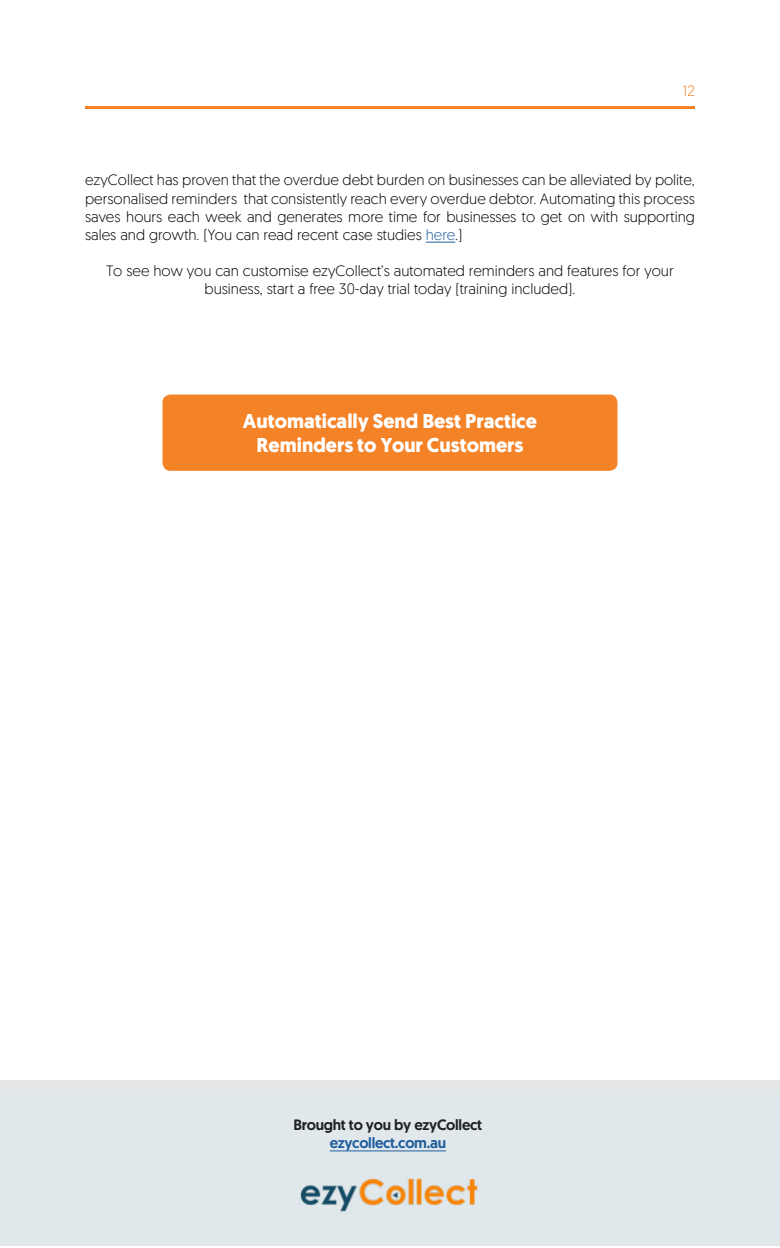
<style>
.page{position:relative;width:780px;height:1248px;background:#fff}
.page>*{position:absolute;margin:0;border:0;box-sizing:border-box;transform-origin:0 0}
.t1{font:700 20px/24px "Geomanist";color:#fff;text-align:center}
.t2{font:300 15px/18px "Geomanist";color:#000;text-align:justify}
.t3{font:500 15px "Geomanist";letter-spacing:-.02em;color:#212121}
.t4{font:500 15px "Geomanist";letter-spacing:-.02em;color:#215e9e}
.t5{font:300 15px "Geomanist";color:#f48227}
.s1{color:#215e9e}
</style>
<div class="page">
<hr style="left:85px;top:106px;width:609px;height:3px;background:#f48227">
<div style="left:0;top:1089px;width:780px;height:156px;background:#e0e8eb"></div>
<div style="left:0;top:1080px;width:780px;height:9px;background:#e4e5e6"></div>
<hr style="left:329px;top:1150px;width:117px;height:1px;background:#215e9e">
<img style="left:300px;top:1178px;width:178px;height:34px">
<svg style="left:426px;top:242px;width:29px;height:1px"></svg>
<div style="left:162px;top:394px;width:455px;height:77px;background:#f48227;border-radius:8px"></div>
<p class="t5" style="left:682px;top:81px;width:14px">12</p>
<p class="t2" style="left:85px;top:171px;width:611px">ezyCollect has proven that the overdue debt burden on businesses can be alleviated by polite, personalised reminders that consistently reach every overdue debtor. Automating this process saves hours each week and generates more time for businesses to get on with supporting sales and growth. (You can read recent case studies <span class="s1">here</span>.)</p>
<p class="t2" style="left:106px;top:261px;width:569px;text-align:center">To see how you can customise ezyCollect’s automated reminders and features for your business, start a free 30-day trial today (training included).</p>
<h1 class="t1" style="left:243px;top:409px;width:295px">Automatically Send Best Practice<br>Reminders to Your Customers</h1>
<p class="t3" style="left:293px;top:1114px;width:190px">Brought to you by ezyCollect</p>
<p class="t4" style="left:329px;top:1132px;width:118px">ezycollect.com.au</p>
</div>
